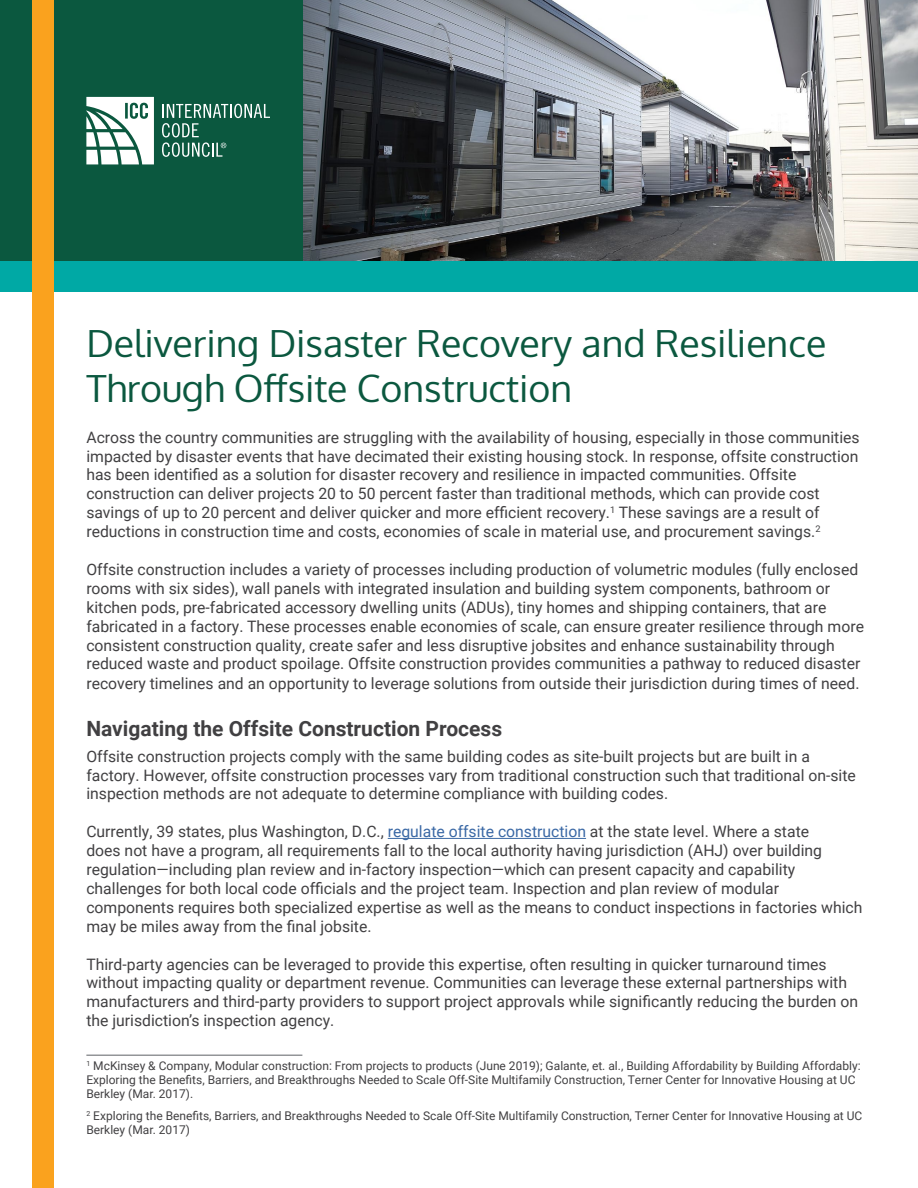
<style>
.page{position:relative;width:918px;height:1188px;background:#fff}
.page>*{position:absolute;margin:0;border:0;box-sizing:border-box;transform-origin:0 0}
.t1{font:37.5px/45px "Oxygen";color:#0b583f}
.t2{font:700 21px "Roboto";color:#414042}
.t3{font:15.75px/18.9px "Roboto";color:#414042}
.t4{font:12px/14.4px "Roboto";color:#414042}
.s1{color:#3a68a5}
</style>
<div class="page">
<img style="left:302px;top:0;width:616px;height:261px">
<hr style="left:388px;top:838px;width:198px;height:1px;background:#3a68a5">
<hr style="left:86px;top:1054px;width:216px;height:2px;background:#939598">
<div style="left:0;top:0;width:302px;height:261px;background:#0b583f"></div>
<div style="left:0;top:261px;width:918px;height:31px;background:#00a9a5"></div>
<div style="left:33px;top:0;width:21px;height:1188px;background:#faa21e"></div>
<svg style="left:86px;top:97px;width:68px;height:67px"></svg>
<svg style="left:162px;top:104px;width:108px;height:53px"></svg>
<h1 class="t1" style="left:86px;top:321px;width:741px">Delivering Disaster Recovery and Resilience<br>Through Offsite Construction</h1>
<p class="t3" style="left:86px;top:427px;width:775px">Across the country communities are struggling with the availability of housing, especially in those communities impacted by disaster events that have decimated their existing housing stock. In response, offsite construction has been identified as a solution for disaster recovery and resilience in impacted communities. Offsite construction can deliver projects 20 to 50 percent faster than traditional methods, which can provide cost savings of up to 20 percent and deliver quicker and more efficient recovery.<sup>1</sup> These savings are a result of reductions in construction time and costs, economies of scale in material use, and procurement savings.<sup>2</sup></p>
<p class="t3" style="left:86px;top:559px;width:779px">Offsite construction includes a variety of processes including production of volumetric modules (fully enclosed rooms with six sides), wall panels with integrated insulation and building system components, bathroom or kitchen pods, pre-fabricated accessory dwelling units (ADUs), tiny homes and shipping containers, that are fabricated in a factory. These processes enable economies of scale, can ensure greater resilience through more consistent construction quality, create safer and less disruptive jobsites and enhance sustainability through reduced waste and product spoilage. Offsite construction provides communities a pathway to reduced disaster recovery timelines and an opportunity to leverage solutions from outside their jurisdiction during times of need.</p>
<h2 class="t2" style="left:86px;top:714px;width:417px">Navigating the Offsite Construction Process</h2>
<p class="t3" style="left:86px;top:746px;width:771px">Offsite construction projects comply with the same building codes as site-built projects but are built in a factory. However, offsite construction processes vary from traditional construction such that traditional on-site inspection methods are not adequate to determine compliance with building codes.</p>
<p class="t3" style="left:86px;top:822px;width:778px">Currently, 39 states, plus Washington, D.C., <span class="s1">regulate offsite construction</span> at the state level. Where a state<br>does not have a program, all requirements fall to the local authority having jurisdiction (AHJ) over building regulation—including plan review and in-factory inspection—which can present capacity and capability challenges for both local code officials and the project team. Inspection and plan review of modular components requires both specialized expertise as well as the means to conduct inspections in factories which may be miles away from the final jobsite.</p>
<p class="t3" style="left:86px;top:954px;width:773px">Third-party agencies can be leveraged to provide this expertise, often resulting in quicker turnaround times without impacting quality or department revenue. Communities can leverage these external partnerships with manufacturers and third-party providers to support project approvals while significantly reducing the burden on the jurisdiction’s inspection agency.</p>
<p class="t4" style="left:86px;top:1058px;width:776px"><sup>1</sup> McKinsey &amp; Company, Modular construction: From projects to products (June 2019); Galante, et. al., Building Affordability by Building Affordably:<br>Exploring the Benefits, Barriers, and Breakthroughs Needed to Scale Off-Site Multifamily Construction, Terner Center for Innovative Housing at UC<br>Berkley (Mar. 2017).</p>
<p class="t4" style="left:86px;top:1108px;width:778px"><sup>2</sup> Exploring the Benefits, Barriers, and Breakthroughs Needed to Scale Off-Site Multifamily Construction, Terner Center for Innovative Housing at UC<br>Berkley (Mar. 2017)</p>
</div>
